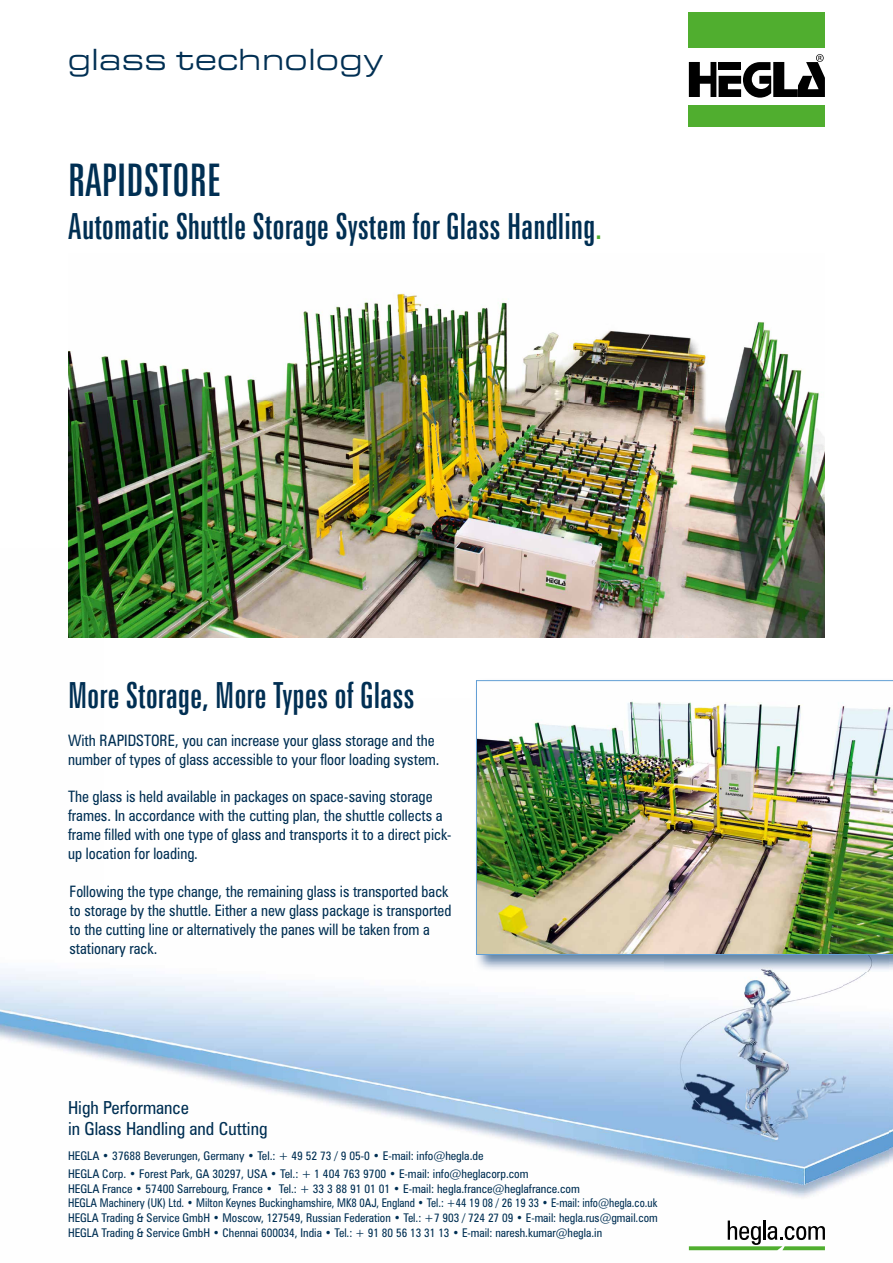
<style>
.page{position:relative;width:893px;height:1263px;background:#fff}
.page>*{position:absolute;margin:0;border:0;box-sizing:border-box;transform-origin:0 0}
.t1{font:extra-condensed 45px "Zurich BT";color:#002f53}
.t2{font:extra-condensed 36px "Zurich BT";color:#002f53}
.t3{font:expanded 30px "Eurostile BSK";color:#002f53}
.t4{font:condensed 18px/21.6px "Zurich BT";color:#002f53}
.t5{font:condensed 15.75px/18.9px "Zurich BT";color:#002f53;scale:.96 1}
.t6{font:condensed 15.75px/18.9px "Zurich BT";color:#002f53;scale:.95 1}
.t7{font:condensed 12px/15px "Zurich BT";color:#002f53}
.s1{color:#50ae2f}
</style>
<div class="page">
<img style="left:0;top:969px;width:104px;height:90px">
<img style="left:104px;top:974px;width:316px;height:148px">
<img style="left:420px;top:992px;width:105px;height:151px">
<img style="left:525px;top:998px;width:139px;height:172px">
<img style="left:841px;top:1019px;width:52px;height:165px">
<img style="left:688px;top:1176px;width:153px;height:22px">
<img style="left:664px;top:955px;width:225px;height:221px">
<svg style="left:689px;top:54px;width:136px;height:44px"></svg>
<div style="left:689px;top:13px;width:136px;height:35px;background:#50ae2f"></div>
<div style="left:689px;top:105px;width:136px;height:22px;background:#50ae2f"></div>
<svg style="left:689px;top:1220px;width:136px;height:30px"></svg>
<img style="left:68px;top:293px;width:757px;height:345px">
<img style="left:68px;top:549px;width:757px;height:1px">
<img style="left:477px;top:955px;width:187px;height:15px">
<img style="left:476px;top:680px;width:417px;height:275px">
<h3 class="t3" style="left:68px;top:43px;width:317px">glass technology</h3>
<h1 class="t1" style="left:68px;top:154px;width:154px">RAPIDSTORE</h1>
<h2 class="t2" style="left:68px;top:206px;width:535px">Automatic Shuttle Storage System for Glass Handling<span class="s1">.</span></h2>
<h2 class="t2" style="left:68px;top:675px;width:348px">More Storage, More Types of Glass</h2>
<h3 class="t5" style="left:68px;top:730px;width:389px">With RAPIDSTORE, you can increase your glass storage and the number of types of glass accessible to your floor loading system.</h3>
<h3 class="t5" style="left:68px;top:787px;width:401px">The glass is held available in packages on space-saving storage frames. In accordance with the cutting plan, the shuttle collects a frame filled with one type of glass and transports it to a direct pick&shy;up location for loading.</h3>
<h3 class="t6" style="left:70px;top:882px;width:403px">Following the type change, the remaining glass is transported back to storage by the shuttle. Either a new glass package is transported to the cutting line or alternatively the panes will be taken from a stationary rack.</h3>
<h3 class="t4" style="left:68px;top:1096px;width:201px">High Performance<br>in Glass Handling and Cutting</h3>
<p class="t7" style="left:68px;top:1146px;width:462px;line-height:18.6px">HEGLA • 37688 Beverungen, Germany • Tel.: + 49 52 73 / 9 05-0 • E-mail: info@hegla.de<br>HEGLA Corp. • Forest Park, GA 30297, USA • Tel.: + 1 404 763 9700 • E-mail: info@heglacorp.com</p>
<p class="t7" style="left:68px;top:1181px;width:591px">HEGLA France • 57400 Sarrebourg, France • Tel.: + 33 3 88 91 01 01 • E-mail: hegla.france@heglafrance.com<br>HEGLA Machinery (UK) Ltd. • Milton Keynes Buckinghamshire, MK8 0AJ, England • Tel.: +44 19 08 / 26 19 33 • E-mail: info@hegla.co.uk HEGLA Trading &amp; Service GmbH • Moscow, 127549, Russian Federation • Tel.: +7 903 / 724 27 09 • E-mail: hegla.rus@gmail.com HEGLA Trading &amp; Service GmbH • Chennai 600034, India • Tel.: + 91 80 56 13 31 13 • E-mail: naresh.kumar@hegla.in</p>
</div>
